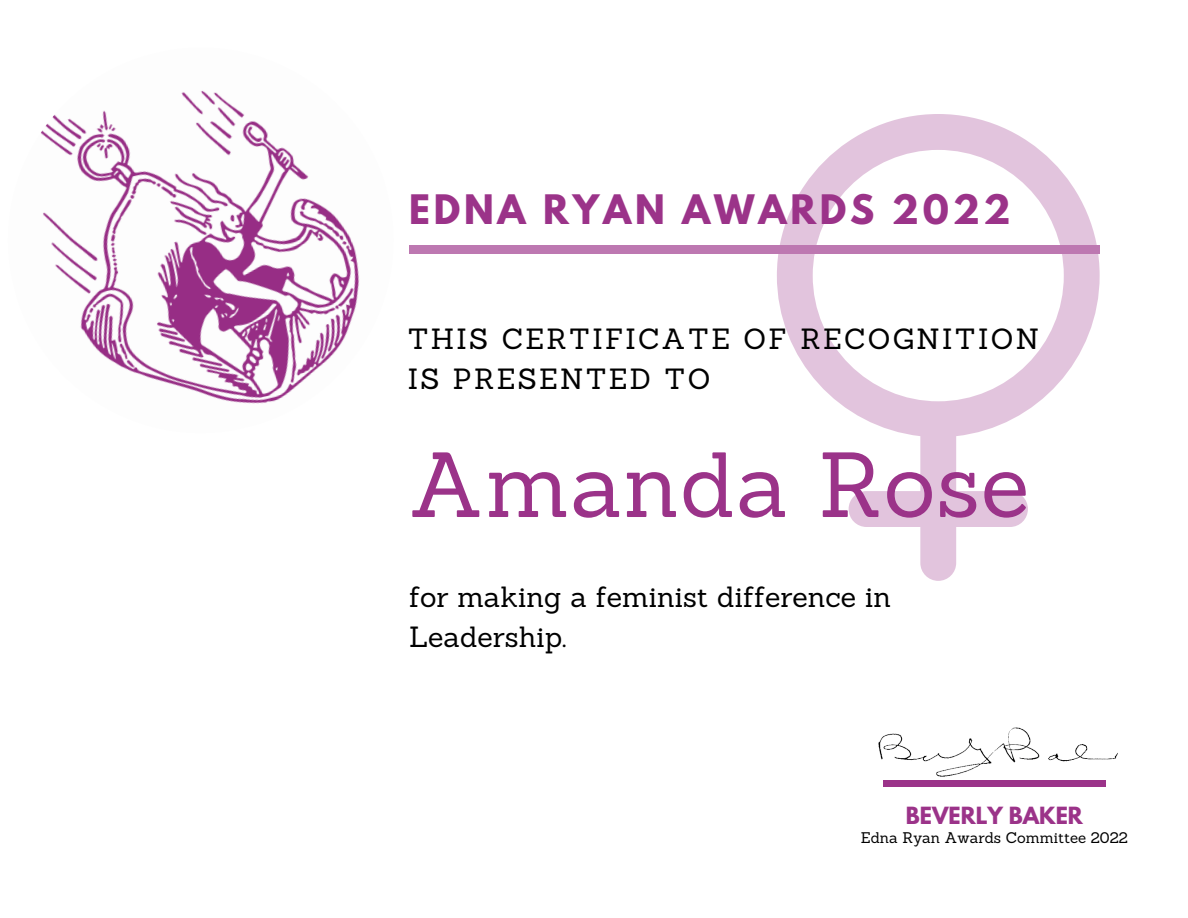
<style>
.page{position:relative;width:1188px;height:918px;background:#fff}
.page>*{position:absolute;margin:0;border:0;box-sizing:border-box;transform-origin:0 0}
.t1{font:90px "Sanchez";letter-spacing:.01em;color:#9b3389}
.t2{font:700 36px "League Spartan";letter-spacing:.105em;color:#9b3389}
.t3{font:28.5px/39.3px "Sanchez";color:#000}
.t4{font:28.5px/39.3px "Sanchez";letter-spacing:.085em;color:#000}
.t5{font:700 21px "League Spartan";color:#9b3389}
.t6{font:15px "Sanchez";color:#000}
</style>
<div class="page">
<svg style="left:777px;top:114px;width:323px;height:467px"></svg>
<div style="left:409px;top:246px;width:691px;height:8px;background:#bd78b1"></div>
<img style="left:41px;top:90px;width:372px;height:314px">
<div style="left:883px;top:780px;width:223px;height:7px;background:#9b3389"></div>
<img style="left:878px;top:728px;width:240px;height:48px">
<p class="t2" style="left:409px;top:191px;width:603px">EDNA RYAN AWARDS 2022</p>
<p class="t4" style="left:408px;top:319px;width:633px">THIS CERTIFICATE OF RECOGNITION<br>IS PRESENTED TO</p>
<h1 class="t1" style="left:409px;top:427px;width:622px">Amanda Rose</h1>
<p class="t3" style="left:409px;top:577px;width:484px">for making a feminist difference in<br>Leadership.</p>
<p class="t5" style="left:906px;top:805px;width:178px">BEVERLY BAKER</p>
<p class="t6" style="left:861px;top:828px;width:268px">Edna Ryan Awards Committee 2022</p>
</div>
